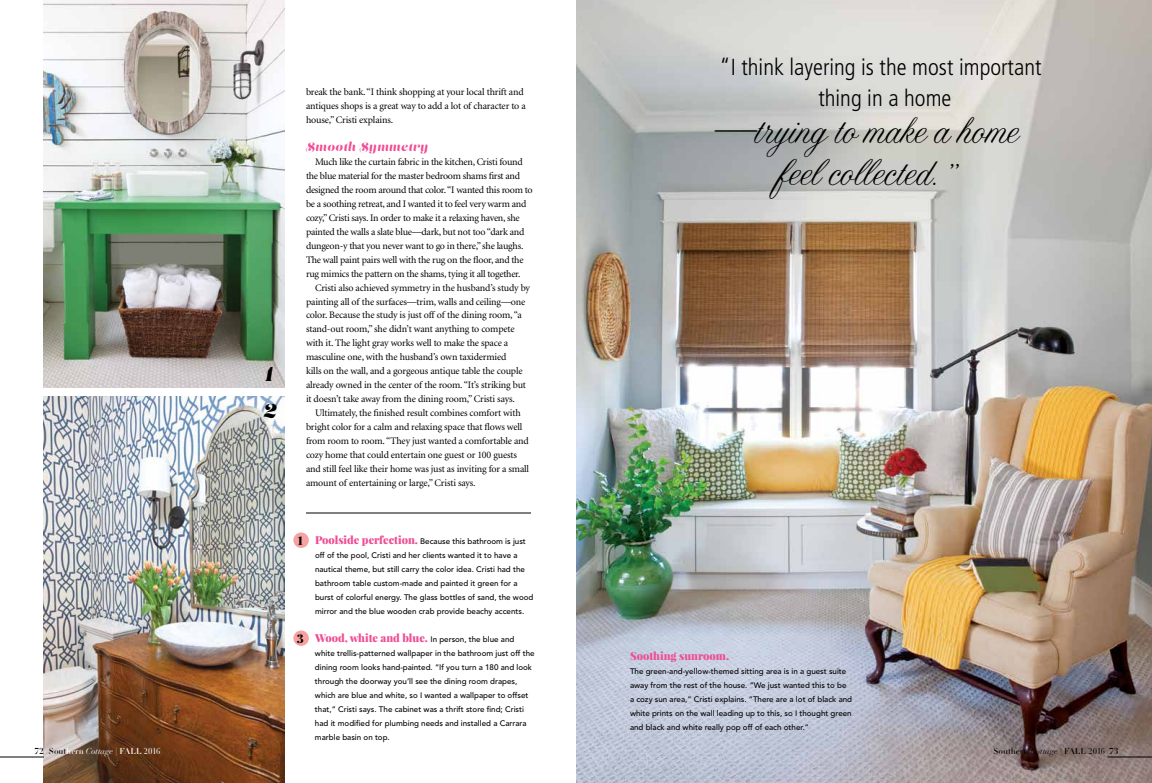
<style>
.page{position:relative;width:1152px;height:783px;background:#fff}
.page>*{position:absolute;margin:0;border:0;box-sizing:border-box;transform-origin:0 0}
.t1{font:43.3px/42.1px "OPTI Alto Greeting Script";color:#000;text-align:center}
.t2{font:300 condensed 23.2px/31px "Frutiger";color:#000;text-align:center}
.t3{font:20px/37px "Lust Script Display";color:#000}
.t4{font:12px "Lust Script Display";letter-spacing:.08em;color:#ef4d94}
.t5{font:900 11px "Playfair Display";color:#ef4d94}
.t6{font:10px/14px "Minion";letter-spacing:-.015em;color:#000}
.t7{font:8.5px "Didot LT Std Headline";color:#fff}
.t8{font:8.5px "Didot LT Std Headline";color:#000}
.t9{font:500 8px/14px "Avenir";color:#000}
.s1{font-family:"Playfair Display";font-weight:900;font-size:12px}
.s2{font-family:"Playfair Display";font-weight:900;font-size:11px;color:#ef4d94}
.s3{font-family:"Didot LT Std";font-weight:700;color:#000}
.s4{color:#000}
.s5{font-family:"Didot LT Std";font-style:italic}
.s6{font-family:"Didot LT Std";font-weight:700}
</style>
<div class="page">
<img style="left:576px;top:0;width:576px;height:783px">
<img style="left:43px;top:0;width:241px;height:388px">
<img style="left:43px;top:396px;width:241px;height:387px">
<div style="left:293px;top:532px;width:16px;height:16px;background:#f7a1a1;border-radius:50%"></div>
<div style="left:293px;top:630px;width:16px;height:16px;background:#f7a1a1;border-radius:50%"></div>
<hr style="left:306px;top:513px;width:225px;height:1px;background:#000">
<hr style="left:1108px;top:757px;width:44px;height:1px;background:#000">
<hr style="left:0;top:757px;width:44px;height:1px;background:#000">
<h3 class="t3" style="left:264px;top:357px;width:14px">1<br>2</h3>
<p class="t6" style="left:306px;top:85px;width:221px">break the bank. “I think shopping at your local thrift and antiques shops is a great way to add a lot of character to a house,” Cristi explains.</p>
<p class="t4" style="left:306px;top:138px;width:123px">Smooth Symmetry</p>
<p class="t6" style="left:306px;top:155px;width:228px;text-indent:9px">Much like the curtain fabric in the kitchen, Cristi found the blue material for the master bedroom shams first and designed the room around that color. “I wanted this room to be a soothing retreat, and I wanted it to feel very warm and cozy,” Cristi says. In order to make it a relaxing haven, she painted the walls a slate blue—dark, but not too “dark and dungeon-y that you never want to go in there,” she laughs.<br>The wall paint pairs well with the rug on the floor, and the rug mimics the pattern on the shams, tying it all together.</p>
<p class="t6" style="left:306px;top:281px;width:226px;text-indent:9px">Cristi also achieved symmetry in the husband’s study by painting all of the surfaces—trim, walls and ceiling—one color. Because the study is just off of the dining room, “a stand-out room,” she didn’t want anything to compete with it. The light gray works well to make the space a masculine one, with the husband’s own taxidermied<br>kills on the wall, and a gorgeous antique table the couple already owned in the center of the room. “It’s striking but it doesn’t take away from the dining room,” Cristi says.</p>
<p class="t6" style="left:306px;top:407px;width:225px;text-indent:9px">Ultimately, the finished result combines comfort with bright color for a calm and relaxing space that flows well from room to room. “They just wanted a comfortable and cozy home that could entertain one guest or 100 guests and still feel like their home was just as inviting for a small amount of entertaining or large,” Cristi says.</p>
<p class="t9" style="left:315px;top:534px;width:220px;text-indent:-17px"><span class="s1">1</span> <span class="s2">Poolside perfection.</span> Because this bathroom is just off of the pool, Cristi and her clients wanted it to have a nautical theme, but still carry the color idea. Cristi had the bathroom table custom-made and painted it green for a burst of colorful energy. The glass bottles of sand, the wood mirror and the blue wooden crab provide beachy accents.</p>
<p class="t9" style="left:315px;top:632px;width:221px;text-indent:-18px"><span class="s1">3</span> <span class="s2">Wood, white and blue.</span> In person, the blue and white trellis-patterned wallpaper in the bathroom just off the dining room looks hand-painted. “If you turn a 180 and look through the doorway you’ll see the dining room drapes, which are blue and white, so I wanted a wallpaper to offset that,” Cristi says. The cabinet was a thrift store find; Cristi had it modified for plumbing needs and installed a Carrara marble basin on top.</p>
<h2 class="t2" style="left:720px;top:51px;width:323px">“I think layering is the most important thing in a home</h2>
<h1 class="t1" style="left:712px;top:111px;width:305px">—trying to make a home feel collected.”</h1>
<p class="t9" style="left:684px;top:121px;width:148px">custom bench and wingback chairs were</p>
<p class="t5" style="left:630px;top:649px;width:101px">Soothing sunroom.</p>
<p class="t9" style="left:630px;top:664px;width:224px">The green-and-yellow-themed sitting area is in a guest suite away from the rest of the house. “We just wanted this to be a cozy sun area,” Cristi explains. “There are a lot of black and white prints on the wall leading up to this, so I thought green and black and white really pop off of each other.”</p>
<p class="t7" style="left:35px;top:746px;width:128px"><span class="s3">72</span> <span class="s4">Sout</span>hern <span class="s5">Cottage</span> | FALL 2016</p>
<p class="t8" style="left:994px;top:746px;width:127px">Southern <span class="s5">Cottage</span> | FALL 2016 <span class="s6">73</span></p>
</div>
